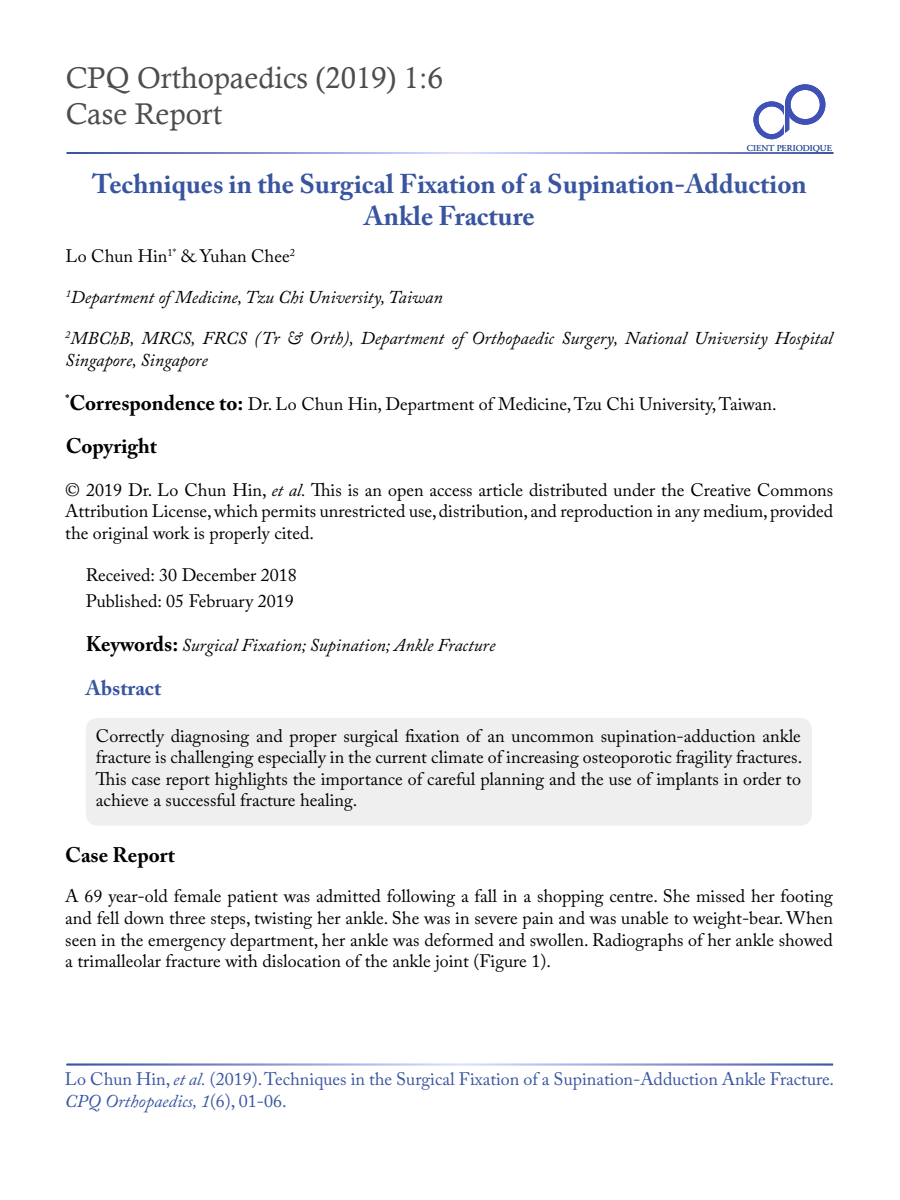
<style>
.page{position:relative;width:900px;height:1200px;background:#fff}
.page>*{position:absolute;margin:0;border:0;box-sizing:border-box;transform-origin:0 0}
.t1{font:30px/36px "Calisto";color:#4d4d4f}
.t2{font:700 27px/32.4px "Adobe Caslon Pro";color:#3955a0;text-align:center}
.t3{font:700 21px "Adobe Caslon Pro";color:#000}
.t4{font:700 21px "Adobe Caslon Pro";color:#3955a0}
.t5{font:18px/21.6px "Adobe Caslon Pro";color:#000;text-align:justify}
.t6{font:italic 18px/21.6px "Adobe Caslon Pro";color:#000}
.t7{font:18px/21.6px "Adobe Caslon Pro";color:#3955a0}
.t8{font:9px "Adobe Garamond Pro";color:#3955a0}
.s1{font-weight:700;font-size:21px}
.s2{font-style:italic}
.s3{font-weight:700;font-style:normal;font-size:21px}
</style>
<div class="page">
<div style="left:86px;top:718px;width:726px;height:108px;background:#efeff0;border-radius:12px"></div>
<div style="left:753px;top:101px;width:37px;height:38px;border:5px solid #3f51b5;border-radius:50%"></div>
<svg style="left:784px;top:106px;width:6px;height:23px"></svg>
<hr style="left:785px;top:105px;width:4px;height:29px;background:#3f51b5">
<svg style="left:783px;top:129px;width:7px;height:6px"></svg>
<div style="left:785px;top:84px;width:40px;height:41px;border:6px solid #3f51b5;border-radius:50%"></div>
<h1 class="t1" style="left:66px;top:59px;width:379px">CPQ Orthopaedics (2019) 1:6<br>Case Report</h1>
<p class="t8" style="left:747px;top:142px;width:86px">CIENT PERIODIQUE</p>
<h2 class="t2" style="left:92px;top:167px;width:716px">Techniques in the Surgical Fixation of a Supination-Adduction<br>Ankle Fracture</h2>
<p class="t5" style="left:65px;top:245px;width:231px">Lo Chun Hin<sup>1*</sup> &amp; Yuhan Chee<sup>2</sup></p>
<p class="t6" style="left:66px;top:286px;width:379px"><sup>1</sup>Department of Medicine, Tzu Chi University, Taiwan</p>
<p class="t6" style="left:65px;top:327px;width:769px"><sup>2</sup>MBChB, MRCS, FRCS (Tr &amp; Orth), Department of Orthopaedic Surgery, National University Hospital<br>Singapore, Singapore</p>
<p class="t5" style="left:65px;top:393px;width:713px"><sup>*</sup><span class="s1">Correspondence to:</span> Dr. Lo Chun Hin, Department of Medicine, Tzu Chi University, Taiwan.</p>
<p class="t3" style="left:66px;top:434px;width:93px">Copyright</p>
<p class="t5" style="left:65px;top:479px;width:770px">© 2019 Dr. Lo Chun Hin, <span class="s2">et al.</span> This is an open access article distributed under the Creative Commons Attribution License, which permits unrestricted use, distribution, and reproduction in any medium, provided the original work is properly cited.</p>
<p class="t5" style="left:86px;top:561px;width:213px;line-height:26.5px">Received: 30 December 2018<br>Published: 05 February 2019</p>
<p class="t6" style="left:86px;top:634px;width:411px"><span class="s3">Keywords:</span> Surgical Fixation; Supination; Ankle Fracture</p>
<p class="t4" style="left:86px;top:675px;width:77px">Abstract</p>
<p class="t5" style="left:96px;top:725px;width:708px">Correctly diagnosing and proper surgical fixation of an uncommon supination-adduction ankle fracture is challenging especially in the current climate of increasing osteoporotic fragility fractures.<br>This case report highlights the importance of careful planning and the use of implants in order to achieve a successful fracture healing.</p>
<p class="t3" style="left:65px;top:843px;width:111px">Case Report</p>
<p class="t5" style="left:65px;top:885px;width:769px">A 69 year-old female patient was admitted following a fall in a shopping centre. She missed her footing and fell down three steps, twisting her ankle. She was in severe pain and was unable to weight-bear. When seen in the emergency department, her ankle was deformed and swollen. Radiographs of her ankle showed a trimalleolar fracture with dislocation of the ankle joint (Figure 1).</p>
<p class="t7" style="left:65px;top:1068px;width:771px">Lo Chun Hin, <span class="s2">et al.</span> (2019). Techniques in the Surgical Fixation of a Supination-Adduction Ankle Fracture.<br><span class="s2">CPQ Orthopaedics, 1</span>(6), 01-06.</p>
</div>
